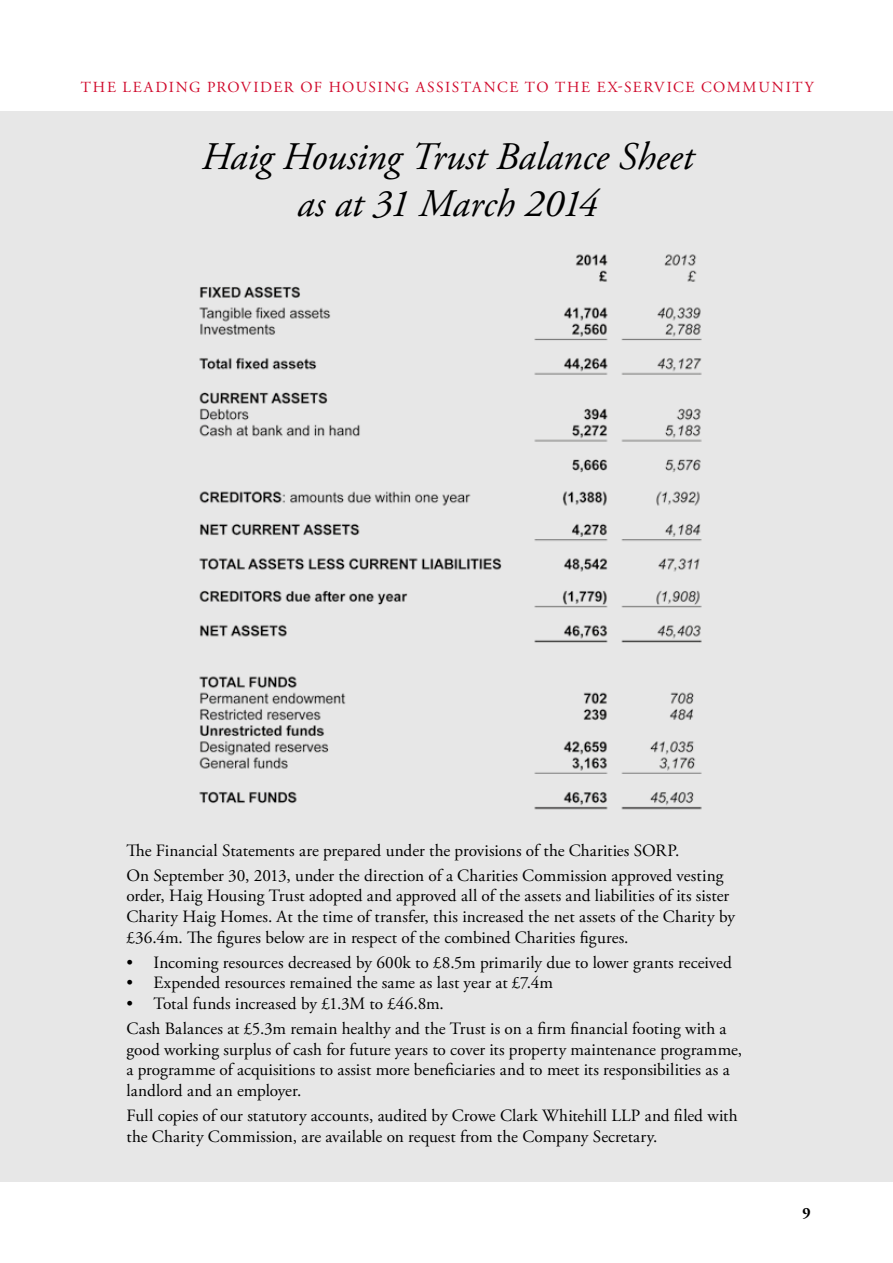
<style>
.page{position:relative;width:893px;height:1263px;background:#fff}
.page>*{position:absolute;margin:0;border:0;box-sizing:border-box;transform-origin:0 0}
.t1{font:italic 39px/46.8px "Adobe Garamond Pro";letter-spacing:-.005em;color:#000;text-align:center}
.t2{font:17.25px/20.7px "Adobe Garamond Pro";color:#000}
.t3{font:700 15.75px "Adobe Garamond Pro";color:#000}
.t4{font:15.3px "Adobe Garamond Pro";letter-spacing:.105em;color:#d00a2c}
</style>
<div class="page">
<div style="left:0;top:112px;width:893px;height:1070px;background:#e7e7e7"></div>
<img style="left:199px;top:254px;width:503px;height:556px">
<p class="t4" style="left:81px;top:78px;width:734px">THE LEADING PROVIDER OF HOUSING ASSISTANCE TO THE EX-SERVICE COMMUNITY</p>
<h1 class="t1" style="left:201px;top:134px;width:494px">Haig Housing Trust Balance Sheet as at 31 March 2014</h1>
<p class="t2" style="left:126px;top:838px;width:598px;line-height:24.9px">The Financial Statements are prepared under the provisions of the Charities SORP.<br>On September 30, 2013, under the direction of a Charities Commission approved vesting</p>
<p class="t2" style="left:126px;top:886px;width:610px">order, Haig Housing Trust adopted and approved all of the assets and liabilities of its sister<br>Charity Haig Homes. At the time of transfer, this increased the net assets of the Charity by £36.4m. The figures below are in respect of the combined Charities figures.</p>
<p class="t2" style="left:126px;top:952px;width:607px">• Incoming resources decreased by 600k to £8.5m primarily due to lower grants received</p>
<p class="t2" style="left:126px;top:973px;width:428px">• Expended resources remained the same as last year at £7.4m</p>
<p class="t2" style="left:126px;top:992px;width:602px;line-height:24.9px">• Total funds increased by £1.3M to £46.8m.<br>Cash Balances at £5.3m remain healthy and the Trust is on a firm financial footing with a</p>
<p class="t2" style="left:126px;top:1039px;width:617px">good working surplus of cash for future years to cover its property maintenance programme, a programme of acquisitions to assist more beneficiaries and to meet its responsibilities as a landlord and an employer.</p>
<p class="t2" style="left:126px;top:1106px;width:613px">Full copies of our statutory accounts, audited by Crowe Clark Whitehill LLP and filed with the Charity Commission, are available on request from the Company Secretary.</p>
<p class="t3" style="left:803px;top:1204px;width:10px">9</p>
</div>
